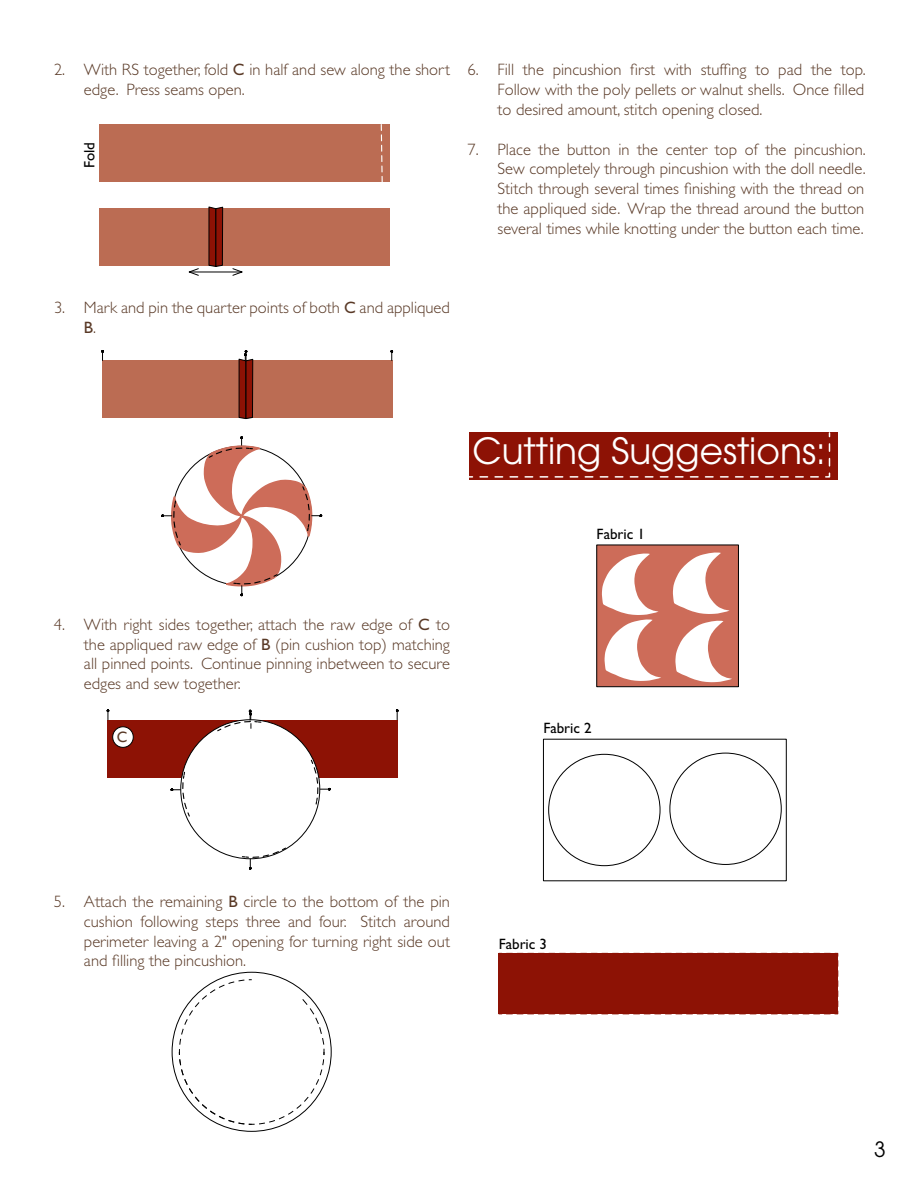
<style>
.page{position:relative;width:918px;height:1188px;background:#fff}
.page>*{position:absolute;margin:0;border:0;box-sizing:border-box;transform-origin:0 0}
.t1{font:36px "Avant Garde";color:#fff}
.t2{font:21px "Avant Garde";color:#000}
.t3{font:300 16.5px/19.8px "Gill Sans";color:#593926;text-align:justify}
.t4{font:15px "Gill Sans";color:#000}
.t5{font:15px "Gill Sans";color:#593926}
.s1{font-weight:400}
</style>
<div class="page">
<div style="left:99px;top:124px;width:290px;height:58px;background:#bb6c53"></div>
<svg style="left:380px;top:124px;width:3px;height:58px"></svg>
<div style="left:99px;top:208px;width:290px;height:58px;background:#bb6c53"></div>
<svg style="left:209px;top:207px;width:14px;height:60px"></svg>
<hr style="left:189px;top:272px;width:53px;height:1px;background:#000">
<svg style="left:188px;top:268px;width:11px;height:8px"></svg>
<svg style="left:232px;top:268px;width:11px;height:8px"></svg>
<div style="left:102px;top:361px;width:290px;height:57px;background:#bb6c53"></div>
<svg style="left:101px;top:350px;width:3px;height:11px"></svg>
<svg style="left:239px;top:350px;width:14px;height:69px"></svg>
<svg style="left:390px;top:350px;width:4px;height:11px"></svg>
<svg style="left:161px;top:436px;width:162px;height:161px"></svg>
<div style="left:108px;top:720px;width:290px;height:58px;background:#8d1205"></div>
<svg style="left:106px;top:709px;width:4px;height:11px"></svg>
<svg style="left:395px;top:709px;width:4px;height:11px"></svg>
<div style="left:181px;top:720px;width:139px;height:139px;background:#fff;border-radius:50%"></div>
<svg style="left:241px;top:847px;width:46px;height:23px"></svg>
<svg style="left:310px;top:759px;width:21px;height:46px"></svg>
<svg style="left:216px;top:709px;width:46px;height:23px"></svg>
<svg style="left:170px;top:771px;width:20px;height:47px"></svg>
<svg style="left:179px;top:979px;width:146px;height:146px"></svg>
<div style="left:597px;top:545px;width:142px;height:142px;background:#cd6c59;border:1px solid #000"></div>
<svg style="left:673px;top:552px;width:57px;height:62px"></svg>
<svg style="left:602px;top:553px;width:59px;height:128px"></svg>
<svg style="left:675px;top:620px;width:57px;height:62px"></svg>
<div style="left:499px;top:953px;width:340px;height:62px;background:#8d1205"></div>
<div style="left:469px;top:432px;width:369px;height:48px;background:#8d1205"></div>
<svg style="left:469px;top:432px;width:362px;height:46px"></svg>
<div style="left:113px;top:727px;width:20px;height:20px;background:#fff;border-radius:50%"></div>
<div style="left:112px;top:727px;width:21px;height:21px;border:1px solid #000;border-radius:50%"></div>
<p class="t3" style="left:84px;top:60px;width:368px;text-indent:-30px">2. With RS together, fold <span class="s1">C</span> in half and sew along the short edge. Press seams open.</p>
<p class="t4" style="left:81px;top:168px;width:28px;rotate:-90deg">Fold</p>
<p class="t3" style="left:498px;top:60px;width:370px;text-indent:-30px">6. Fill the pincushion first with stuffing to pad the top.<br>Follow with the poly pellets or walnut shells. Once filled to desired amount, stitch opening closed.</p>
<p class="t3" style="left:498px;top:139px;width:370px;text-indent:-30px">7. Place the button in the center top of the pincushion.<br>Sew completely through pincushion with the doll needle.<br>Stitch through several times finishing with the thread on the appliqued side. Wrap the thread around the button several times while knotting under the button each time.</p>
<p class="t3" style="left:84px;top:298px;width:367px;text-indent:-30px">3. Mark and pin the quarter points of both <span class="s1">C</span> and appliqued<br><span class="s1">B</span>.</p>
<h1 class="t1" style="left:472px;top:430px;width:355px">Cutting Suggestions:</h1>
<p class="t4" style="left:597px;top:525px;width:50px">Fabric 1</p>
<p class="t3" style="left:84px;top:615px;width:368px;text-indent:-30px">4. With right sides together, attach the raw edge of <span class="s1">C</span> to the appliqued raw edge of <span class="s1">B</span> (pin cushion top) matching all pinned points. Continue pinning inbetween to secure edges and sew together.</p>
<p class="t5" style="left:117px;top:728px;width:12px">C</p>
<p class="t4" style="left:543px;top:719px;width:50px">Fabric 2</p>
<p class="t3" style="left:84px;top:892px;width:368px;text-indent:-30px">5. Attach the remaining <span class="s1">B</span> circle to the bottom of the pin cushion following steps three and four. Stitch around perimeter leaving a 2" opening for turning right side out and filling the pincushion.</p>
<p class="t4" style="left:499px;top:936px;width:50px">Fabric 3</p>
<p class="t2" style="left:874px;top:1137px;width:13px">3</p>
</div>
